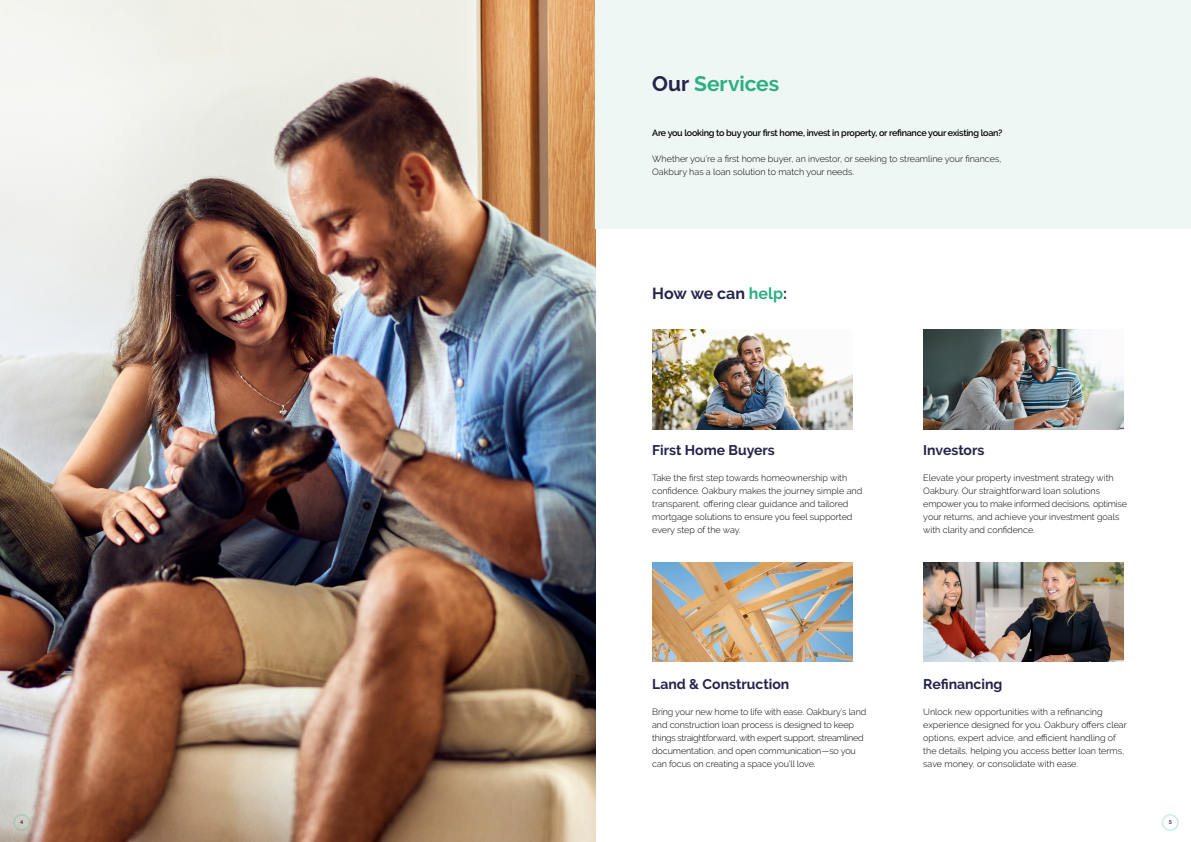
<style>
.page{position:relative;width:1191px;height:842px;background:#fff}
.page>*{position:absolute;margin:0;border:0;box-sizing:border-box;transform-origin:0 0}
.t1{font:700 21px "Raleway";letter-spacing:-.005em;color:#2baf84}
.t2{font:700 16px "Raleway";color:#24244b}
.t3{font:700 14px "Raleway";color:#24244b}
.t4{font:300 9px/13px "Raleway";color:#000}
.t5{font:600 9px "Raleway";letter-spacing:-.03em;color:#000}
.t6{font:600 5.5px "Raleway";color:#24244b}
.s1{color:#24244b}
.s2{color:#2baf84}
</style>
<div class="page">
<img style="left:0;top:0;width:595px;height:842px">
<div style="left:595px;top:0;width:596px;height:228px;background:#eff7f4"></div>
<div style="left:1161px;top:814px;width:18px;height:17px;border:2px solid #2baf84;border-radius:50%"></div>
<div style="left:13px;top:814px;width:17px;height:17px;border:2px solid #2baf84;border-radius:50%"></div>
<img style="left:652px;top:563px;width:200px;height:99px">
<img style="left:652px;top:330px;width:200px;height:99px">
<img style="left:923px;top:330px;width:200px;height:99px">
<img style="left:923px;top:563px;width:200px;height:99px">
<h1 class="t1" style="left:652px;top:71px;width:128px"><span class="s1">Our</span> Services</h1>
<p class="t5" style="left:652px;top:128px;width:352px">Are you looking to buy your first home, invest in property, or refinance your existing loan?</p>
<p class="t4" style="left:652px;top:152px;width:351px">Whether you’re a first home buyer, an investor, or seeking to streamline your finances,<br>Oakbury has a loan solution to match your needs.</p>
<h2 class="t2" style="left:652px;top:284px;width:136px">How we can <span class="s2">help</span>:</h2>
<h3 class="t3" style="left:652px;top:442px;width:124px">First Home Buyers</h3>
<p class="t4" style="left:652px;top:472px;width:212px">Take the first step towards homeownership with confidence. Oakbury makes the journey simple and transparent, offering clear guidance and tailored mortgage solutions to ensure you feel supported every step of the way.</p>
<h3 class="t3" style="left:652px;top:676px;width:139px">Land &amp; Construction</h3>
<p class="t4" style="left:652px;top:706px;width:216px">Bring your new home to life with ease. Oakbury’s land and construction loan process is designed to keep things straightforward, with expert support, streamlined documentation, and open communication—so you can focus on creating a space you’ll love.</p>
<h3 class="t3" style="left:923px;top:442px;width:63px">Investors</h3>
<p class="t4" style="left:923px;top:472px;width:205px">Elevate your property investment strategy with Oakbury. Our straightforward loan solutions empower you to make informed decisions, optimise your returns, and achieve your investment goals with clarity and confidence.</p>
<h3 class="t3" style="left:923px;top:676px;width:81px">Refinancing</h3>
<p class="t4" style="left:923px;top:706px;width:205px">Unlock new opportunities with a refinancing experience designed for you. Oakbury offers clear options, expert advice, and efficient handling of the details, helping you access better loan terms, save money, or consolidate with ease.</p>
<p class="t6" style="left:20px;top:819px;width:5px">4</p>
<p class="t6" style="left:1168px;top:819px;width:5px">5</p>
</div>
